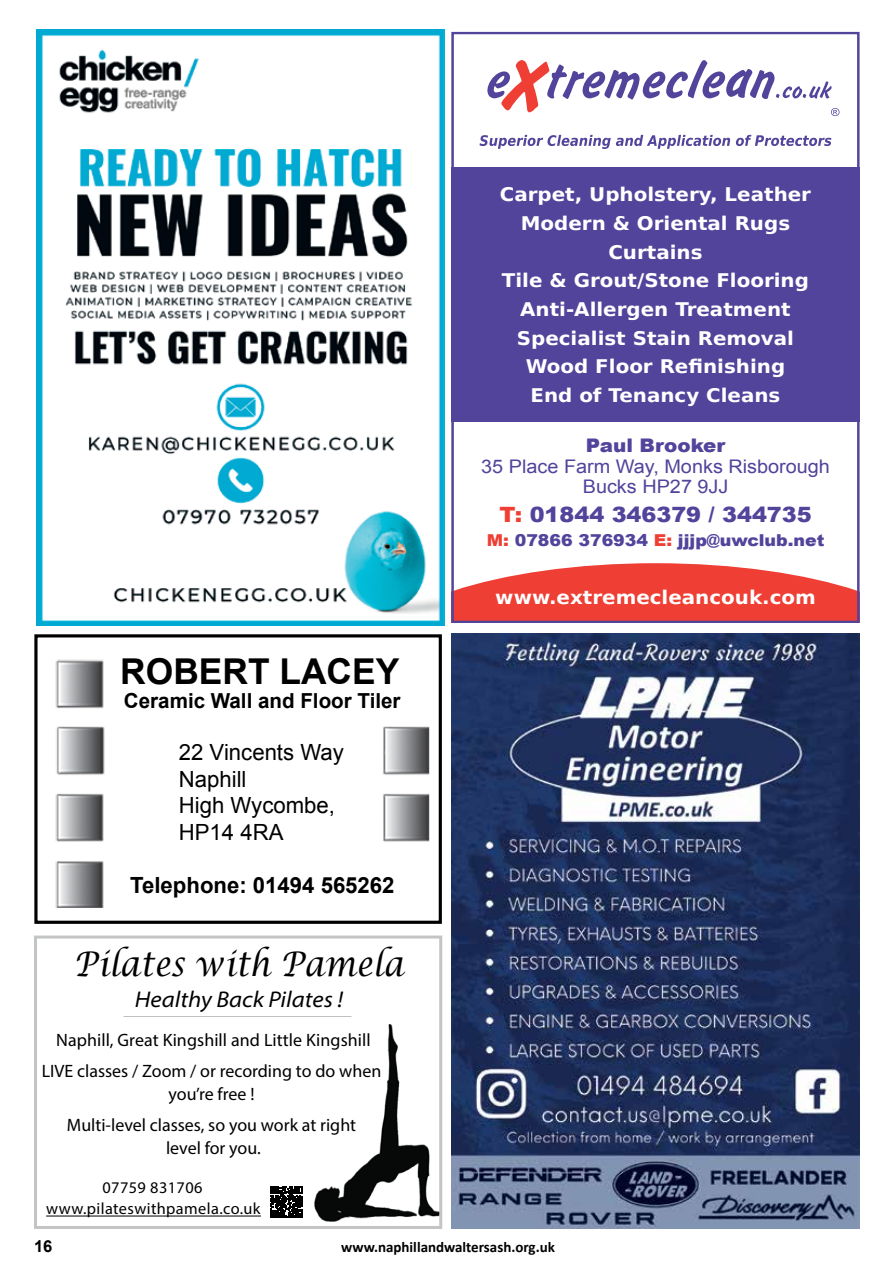
<style>
.page{position:relative;width:893px;height:1263px;background:#fff}
.page>*{position:absolute;margin:0;border:0;box-sizing:border-box;transform-origin:0 0}
.t1{font:700 35.55px "Arial";color:#000}
.t2{font:italic 34.2px "Lucida Calligraphy";color:#000;scale:.9 1}
.t3{font:italic semi-expanded 22.8px "Myriad Pro";color:#000}
.t4{font:22.35px/26.8px "Arial";color:#000}
.t5{font:700 22.35px "Arial";color:#000}
.t6{font:900 21.15px "Arial";color:#52439b;scale:1.06 1}
.t7{font:700 20.7px "Arial";color:#000}
.t8{font:700 18.75px/28.7px "DejaVu Sans";color:#fff;text-align:center;scale:1.06 1}
.t9{font:18.75px/20.1px "Arial";color:#52439b;text-align:center;scale:1.06 1}
.t10{font:900 18.75px "Arial";color:#52439b;scale:1.06 1}
.t11{font:18px/30.9px "Myriad Pro";color:#000;text-align:center}
.t12{font:700 16.5px "Arial";color:#000}
.t13{font:16.35px/21.1px "Myriad Pro";letter-spacing:.025em;color:#000;text-align:center}
.t14{font:900 16.35px "Arial";color:#52439b;scale:1.06 1}
.t15{font:700 15px "Calibri";color:#000}
.s1{color:#ef3e33}
</style>
<div class="page">
<img style="left:55px;top:659px;width:375px;height:248px">
<div style="left:34px;top:634px;width:408px;height:290px;border:3px solid #000"></div>
<img style="left:36px;top:30px;width:408px;height:595px">
<svg style="left:479px;top:135px;width:251px;height:14px"></svg>
<svg style="left:736px;top:135px;width:95px;height:11px"></svg>
<svg style="left:487px;top:60px;width:352px;height:56px"></svg>
<div style="left:451px;top:167px;width:409px;height:255px;background:#52439b"></div>
<svg style="left:454px;top:563px;width:406px;height:60px;background:#f15b52"></svg>
<div style="left:451px;top:32px;width:408px;height:591px;border:2px solid #52439b"></div>
<img style="left:314px;top:1024px;width:124px;height:198px">
<hr style="left:46px;top:1215px;width:215px;height:1px;background:#000">
<svg style="left:271px;top:1186px;width:31px;height:32px"></svg>
<div style="left:34px;top:935px;width:408px;height:294px;border:3px solid #c2c4c6"></div>
<img style="left:451px;top:634px;width:409px;height:595px">
<h1 class="t1" style="left:120px;top:648px;width:281px">ROBERT LACEY</h1>
<p class="t7" style="left:124px;top:687px;width:278px">Ceramic Wall and Floor Tiler</p>
<p class="t4" style="left:179px;top:739px;width:167px">22 Vincents Way<br>Naphill<br>High Wycombe,<br>HP14 4RA</p>
<p class="t5" style="left:130px;top:870px;width:266px">Telephone: 01494 565262</p>
<p class="t8" style="left:500px;top:180px;width:295px">Carpet, Upholstery, Leather<br>Modern &amp; Oriental Rugs<br>Curtains<br>Tile &amp; Grout/Stone Flooring<br>Anti-Allergen Treatment<br>Specialist Stain Removal<br>Wood Floor Refinishing<br>End of Tenancy Cleans</p>
<p class="t10" style="left:586px;top:432px;width:133px">Paul Brooker</p>
<p class="t9" style="left:481px;top:456px;width:331px">35 Place Farm Way, Monks Risborough<br>Bucks HP27 9JJ</p>
<p class="t6" style="left:499px;top:499px;width:296px"><span class="s1">T:</span> 01844 346379 / 344735</p>
<p class="t14" style="left:487px;top:528px;width:320px"><span class="s1">M:</span> 07866 376934 <span class="s1">E:</span> jjjp@uwclub.net</p>
<p class="t8" style="left:495px;top:582px;width:304px">www.extremecleancouk.com</p>
<h2 class="t2" style="left:74px;top:944px;width:368px">Pilates with Pamela</h2>
<p class="t3" style="left:135px;top:985px;width:210px">Healthy Back Pilates !</p>
<p class="t11" style="left:42px;top:1024px;width:341px">Naphill, Great Kingshill and Little Kingshill<br>LIVE classes / Zoom / or recording to do when</p>
<p class="t11" style="left:67px;top:1078px;width:291px">you’re free !<br>Multi-level classes, so you work at right</p>
<p class="t11" style="left:166px;top:1132px;width:96px">level for you.</p>
<p class="t13" style="left:46px;top:1177px;width:216px">07759 831706 www.pilateswithpamela.co.uk</p>
<p class="t12" style="left:34px;top:1236px;width:20px">16</p>
<p class="t15" style="left:341px;top:1238px;width:215px">www.naphillandwaltersash.org.uk</p>
</div>
